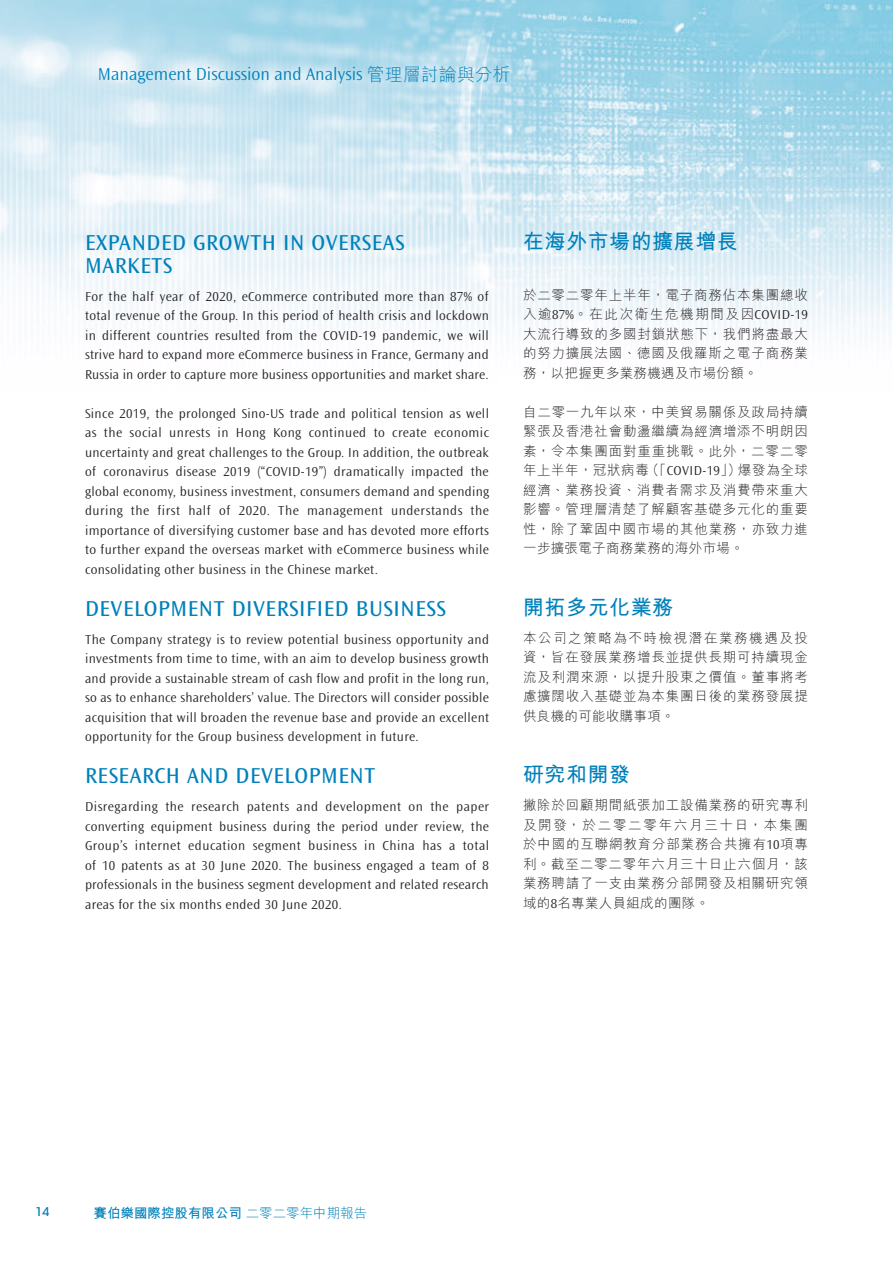
<style>
.page{position:relative;width:893px;height:1263px;background:#fff}
.page>*{position:absolute;margin:0;border:0;box-sizing:border-box;transform-origin:0 0}
.t1{font:22.5px/22.5px "Ocean Sans Std";letter-spacing:.025em;color:#0081bb}
.t2{font:700 21px "M Hei HK";letter-spacing:.025em;color:#0081bb}
.t3{font:300 18px "Ocean Sans Std";color:#0081bb}
.t4{font:300 13.5px/19.5px "Ocean Sans Std";letter-spacing:.025em;color:#231f20;text-align:justify}
.t5{font:300 13.5px/19.5px "M Hei HK";letter-spacing:.06em;color:#231f20;text-align:justify}
.t6{font:700 13.5px "M Hei HK";color:#0081bb}
.t7{font:500 12px "ITC Avant Garde Std";color:#0081bb}
.s1{font-family:"M Hei HK"}
.s2{font-family:"Ocean Sans Std"}
.s3{font-weight:300}
</style>
<div class="page">
<img style="left:0;top:0;width:893px;height:341px">
<h3 class="t3" style="left:98px;top:64px;width:415px">Management Discussion and Analysis <span class="s1">管理層討論與分析</span></h3>
<h1 class="t1" style="left:85px;top:232px;width:321px">EXPANDED GROWTH IN OVERSEAS<br>MARKETS</h1>
<p class="t4" style="left:85px;top:287px;width:405px">For the half year of 2020, eCommerce contributed more than 87% of total revenue of the Group. In this period of health crisis and lockdown in different countries resulted from the COVID-19 pandemic, we will strive hard to expand more eCommerce business in France, Germany and Russia in order to capture more business opportunities and market share.</p>
<p class="t4" style="left:85px;top:404px;width:406px">Since 2019, the prolonged Sino-US trade and political tension as well as the social unrests in Hong Kong continued to create economic uncertainty and great challenges to the Group. In addition, the outbreak of coronavirus disease 2019 (“COVID-19”) dramatically impacted the global economy, business investment, consumers demand and spending during the first half of 2020. The management understands the importance of diversifying customer base and has devoted more efforts to further expand the overseas market with eCommerce business while consolidating other business in the Chinese market.</p>
<h1 class="t1" style="left:85px;top:597px;width:362px">DEVELOPMENT DIVERSIFIED BUSINESS</h1>
<p class="t4" style="left:85px;top:630px;width:406px">The Company strategy is to review potential business opportunity and investments from time to time, with an aim to develop business growth and provide a sustainable stream of cash flow and profit in the long run, so as to enhance shareholders’ value. The Directors will consider possible acquisition that will broaden the revenue base and provide an excellent opportunity for the Group business development in future.</p>
<h1 class="t1" style="left:85px;top:765px;width:292px">RESEARCH AND DEVELOPMENT</h1>
<p class="t4" style="left:85px;top:797px;width:406px">Disregarding the research patents and development on the paper converting equipment business during the period under review, the Group’s internet education segment business in China has a total of 10 patents as at 30 June 2020. The business engaged a team of 8 professionals in the business segment development and related research areas for the six months ended 30 June 2020.</p>
<h2 class="t2" style="left:523px;top:226px;width:216px">在海外市場的擴展增長</h2>
<p class="t5" style="left:523px;top:284px;width:286px">於二零二零年上半年，電子商務佔本集團總收入逾<span class="s2">87%</span>。在此次衛生危機期間及因<span class="s2">COVID-19</span>大流行導致的多國封鎖狀態下，我們將盡最大的努力擴展法國、德國及俄羅斯之電子商務業務，以把握更多業務機遇及市場份額。</p>
<p class="t5" style="left:523px;top:401px;width:286px">自二零一九年以來，中美貿易關係及政局持續緊張及香港社會動盪繼續為經濟增添不明朗因素，令本集團面對重重挑戰。此外，二零二零年上半年，冠狀病毒（「<span class="s2">COVID-19</span>」）爆發為全球經濟、業務投資、消費者需求及消費帶來重大影響。管理層清楚了解顧客基礎多元化的重要性，除了鞏固中國市場的其他業務，亦致力進一步擴張電子商務業務的海外市場。</p>
<h2 class="t2" style="left:523px;top:592px;width:152px">開拓多元化業務</h2>
<p class="t5" style="left:523px;top:627px;width:286px">本公司之策略為不時檢視潛在業務機遇及投資，旨在發展業務增長並提供長期可持續現金流及利潤來源，以提升股東之價值。董事將考慮擴闊收入基礎並為本集團日後的業務發展提供良機的可能收購事項。</p>
<h2 class="t2" style="left:523px;top:759px;width:109px">研究和開發</h2>
<p class="t5" style="left:523px;top:795px;width:286px">撇除於回顧期間紙張加工設備業務的研究專利及開發，於二零二零年六月三十日，本集團於中國的互聯網教育分部業務合共擁有<span class="s2">10</span>項專利。截至二零二零年六月三十日止六個月，該業務聘請了一支由業務分部開發及相關研究領域的<span class="s2">8</span>名專業人員組成的團隊。</p>
<p class="t7" style="left:35px;top:1204px;width:16px">14</p>
<p class="t6" style="left:94px;top:1203px;width:275px">賽伯樂國際控股有限公司 <span class="s3">二零二零年中期報告</span></p>
</div>
